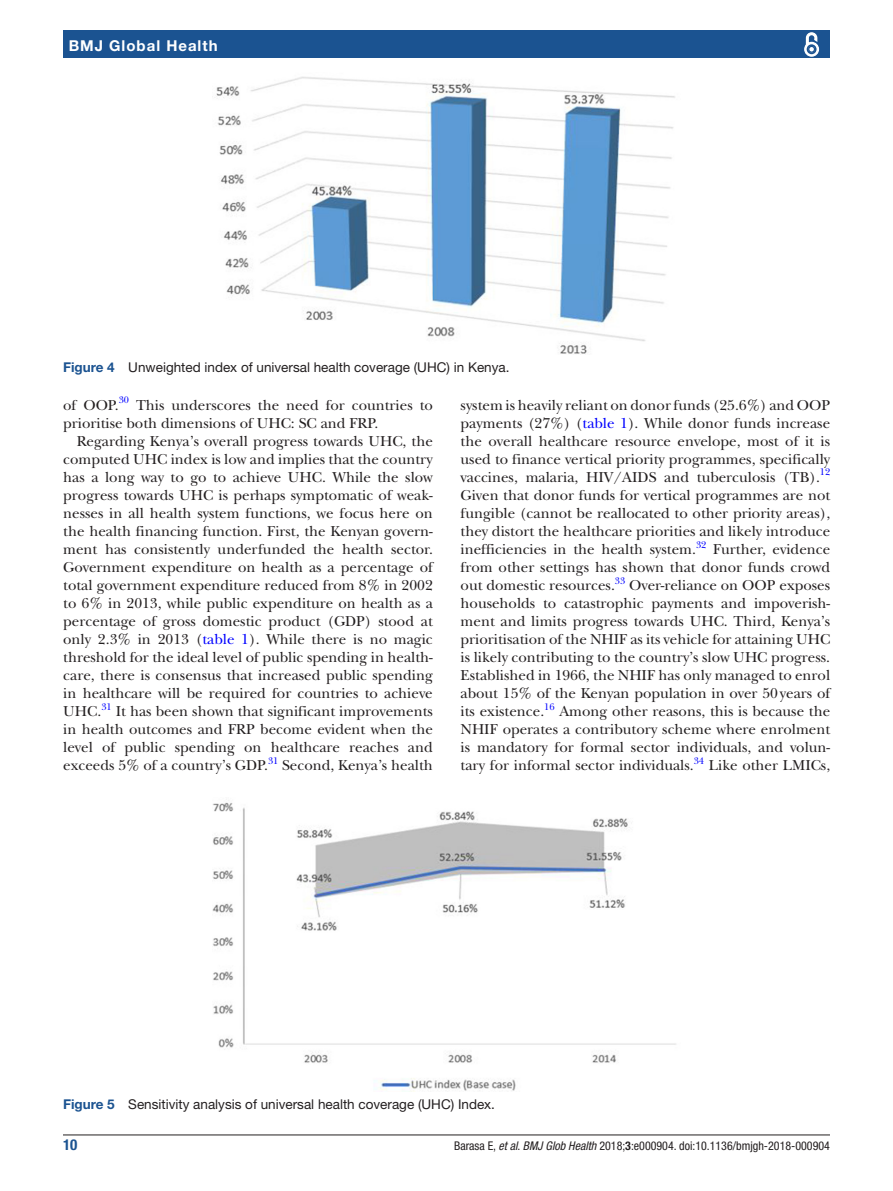
<style>
.page{position:relative;width:893px;height:1191px;background:#fff}
.page>*{position:absolute;margin:0;border:0;box-sizing:border-box;transform-origin:0 0}
.t1{font:15px/18px "New Baskerville";color:#231f20;text-align:justify}
.t2{font:700 15px "Helvetica Neue LT Std";letter-spacing:.065em;color:#fff}
.t3{font:700 condensed 15px "Helvetica Neue LT Std";color:#1b5391}
.t4{font:13.5px "Helvetica Neue LT Std";color:#231f20}
.t5{font:condensed 12px "Helvetica Neue LT Std";color:#231f20}
.t6{font:9.9px "New Baskerville";color:#00f}
.s1{font-weight:700;color:#1b5391}
.s2{color:#00f}
.s3{font-style:italic}
.s4{font-weight:700}
</style>
<div class="page">
<hr style="left:63px;top:1134px;width:767px;height:1px;background:#231f20">
<div style="left:63px;top:31px;width:767px;height:27px;background:#1b5391"></div>
<svg style="left:804px;top:32px;width:16px;height:25px"></svg>
<div style="left:808px;top:46px;width:7px;height:7px;border:1px solid #1b5391;border-radius:50%"></div>
<img style="left:216px;top:76px;width:459px;height:278px">
<img style="left:213px;top:802px;width:463px;height:289px">
<p class="t2" style="left:69px;top:36px;width:150px">BMJ Global Health</p>
<p class="t4" style="left:63px;top:359px;width:448px"><span class="s1">Figure 4</span> Unweighted index of universal health coverage (UHC) in Kenya.</p>
<p class="t1" style="left:63px;top:396px;width:57px">of OOP.</p>
<p class="t6" style="left:119px;top:394px;width:12px">30</p>
<p class="t1" style="left:63px;top:396px;width:371px;text-indent:73px">This underscores the need for countries to prioritise both dimensions of UHC: SC and FRP.</p>
<p class="t1" style="left:63px;top:432px;width:371px;text-indent:14px">Regarding Kenya’s overall progress towards UHC, the computed UHC index is low and implies that the country has a long way to go to achieve UHC. While the slow progress towards UHC is perhaps symptomatic of weak&shy;nesses in all health system functions, we focus here on the health financing function. First, the Kenyan govern&shy;ment has consistently underfunded the health sector.<br>Government expenditure on health as a percentage of total government expenditure reduced from 8% in 2002 to 6% in 2013, while public expenditure on health as a percentage of gross domestic product (GDP) stood at only 2.3% in 2013 (<span class="s2">table 1</span>). While there is no magic threshold for the ideal level of public spending in health&shy;care, there is consensus that increased public spending in healthcare will be required for countries to achieve UHC.</p>
<p class="t6" style="left:101px;top:700px;width:12px">31</p>
<p class="t1" style="left:63px;top:702px;width:371px;text-indent:53px">It has been shown that significant improvements in health outcomes and FRP become evident when the level of public spending on healthcare reaches and exceeds 5% of a country’s GDP.</p>
<p class="t6" style="left:268px;top:754px;width:12px">31</p>
<p class="t1" style="left:282px;top:756px;width:152px">Second, Kenya’s health</p>
<p class="t1" style="left:461px;top:396px;width:371px">system is heavily reliant on donor funds (25.6%) and OOP payments (27%) (<span class="s2">table 1</span>). While donor funds increase the overall healthcare resource envelope, most of it is used to finance vertical priority programmes, specifically vaccines, malaria, HIV/AIDS and tuberculosis (TB).</p>
<p class="t6" style="left:820px;top:466px;width:12px">12</p>
<p class="t1" style="left:461px;top:486px;width:371px">Given that donor funds for vertical programmes are not fungible (cannot be reallocated to other priority areas), they distort the healthcare priorities and likely introduce inefficiencies in the health system.</p>
<p class="t6" style="left:696px;top:538px;width:12px">32</p>
<p class="t1" style="left:461px;top:540px;width:371px;text-indent:253px">Further, evidence from other settings has shown that donor funds crowd out domestic resources.</p>
<p class="t6" style="left:615px;top:574px;width:12px">33</p>
<p class="t1" style="left:461px;top:576px;width:371px;text-indent:169px">Over-reliance on OOP exposes households to catastrophic payments and impoverish&shy;ment and limits progress towards UHC. Third, Kenya’s prioritisation of the NHIF as its vehicle for attaining UHC is likely contributing to the country’s slow UHC progress.<br>Established in 1966, the NHIF has only managed to enrol about 15% of the Kenyan population in over 50years of its existence.</p>
<p class="t6" style="left:544px;top:700px;width:12px">16</p>
<p class="t1" style="left:461px;top:702px;width:371px;text-indent:99px">Among other reasons, this is because the NHIF operates a contributory scheme where enrolment is mandatory for formal sector individuals, and volun&shy;tary for informal sector individuals.</p>
<p class="t6" style="left:694px;top:754px;width:12px">34</p>
<p class="t1" style="left:709px;top:756px;width:123px">Like other LMICs,</p>
<p class="t4" style="left:63px;top:1096px;width:434px"><span class="s1">Figure 5</span> Sensitivity analysis of universal health coverage (UHC) Index.</p>
<p class="t3" style="left:63px;top:1135px;width:16px">10</p>
<p class="t5" style="left:454px;top:1138px;width:377px">Barasa E, <span class="s3">et al</span>. <span class="s3">BMJ Glob Health</span> 2018;<span class="s4">3</span>:e000904. doi:10.1136/bmjgh-2018-000904</p>
</div>
